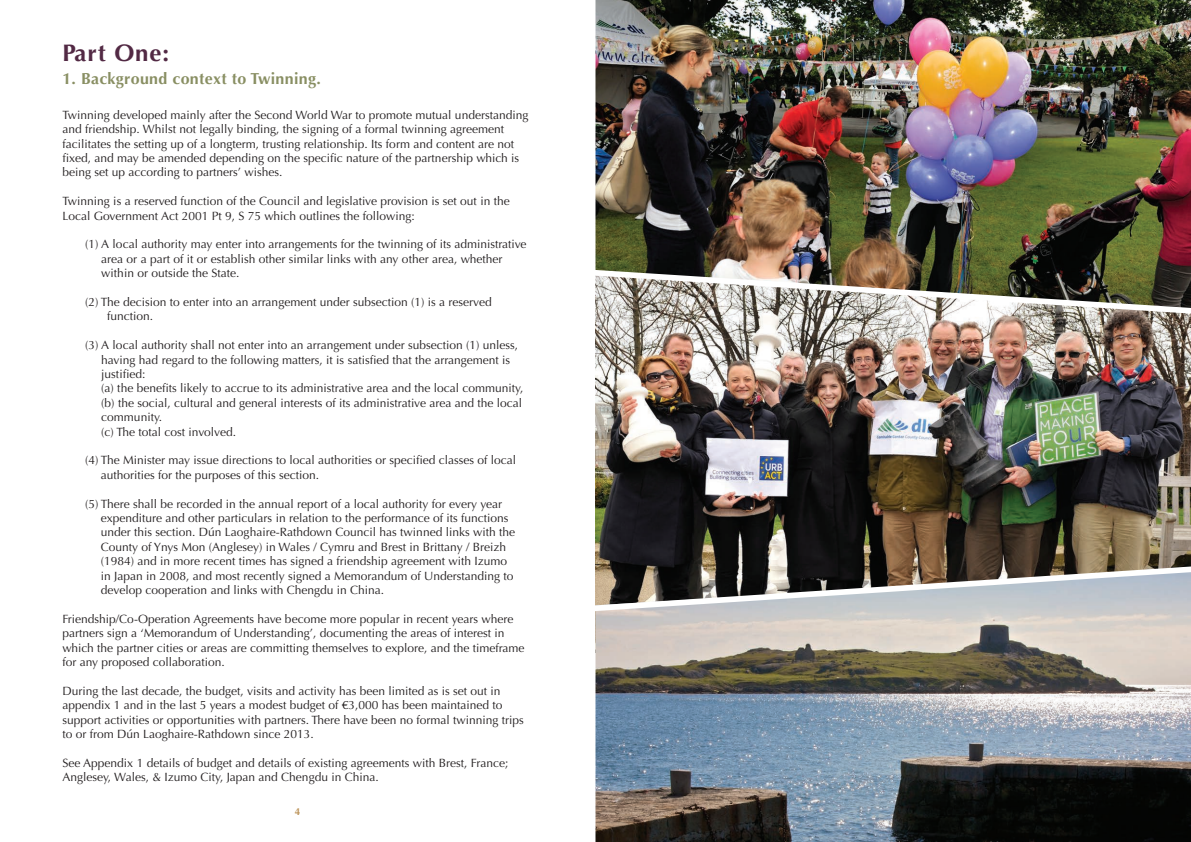
<style>
.page{position:relative;width:1191px;height:842px;background:#fff}
.page>*{position:absolute;margin:0;border:0;box-sizing:border-box;transform-origin:0 0}
.t1{font:700 24px "Optima";letter-spacing:.04em;color:#522944}
.t2{font:700 16px "Optima";letter-spacing:.02em;color:#898f63}
.t3{font:12px/14.4px "Optima";color:#231f20}
.t4{font:700 10px "Optima";color:#bd955c}
</style>
<div class="page">
<img style="left:595px;top:318px;width:596px;height:244px">
<img style="left:595px;top:0;width:596px;height:266px">
<img style="left:595px;top:615px;width:596px;height:227px">
<img style="left:595px;top:266px;width:596px;height:52px">
<svg style="left:595px;top:562px;width:596px;height:53px;background:#92918f"></svg>
<h1 class="t1" style="left:62px;top:39px;width:108px">Part One:</h1>
<h2 class="t2" style="left:62px;top:69px;width:260px">1. Background context to Twinning.</h2>
<p class="t3" style="left:62px;top:108px;width:467px">Twinning developed mainly after the Second World War to promote mutual understanding and friendship. Whilst not legally binding, the signing of a formal twinning agreement facilitates the setting up of a longterm, trusting relationship. Its form and content are not fixed, and may be amended depending on the specific nature of the partnership which is being set up according to partners’ wishes.</p>
<p class="t3" style="left:62px;top:194px;width:449px">Twinning is a reserved function of the Council and legislative provision is set out in the<br>Local Government Act 2001 Pt 9, S 75 which outlines the following:</p>
<p class="t3" style="left:101px;top:237px;width:427px;text-indent:-16px">(1) A local authority may enter into arrangements for the twinning of its administrative area or a part of it or establish other similar links with any other area, whether within or outside the State.</p>
<p class="t3" style="left:107px;top:295px;width:386px;text-indent:-22px">(2) The decision to enter into an arrangement under subsection (1) is a reserved function.</p>
<p class="t3" style="left:101px;top:338px;width:423px;text-indent:-16px">(3) A local authority shall not enter into an arrangement under subsection (1) unless, having had regard to the following matters, it is satisfied that the arrangement is justified:<br>(a) the benefits likely to accrue to its administrative area and the local community, (b) the social, cultural and general interests of its administrative area and the local community.<br>(c) The total cost involved.</p>
<p class="t3" style="left:101px;top:453px;width:417px;text-indent:-16px">(4) The Minister may issue directions to local authorities or specified classes of local authorities for the purposes of this section.</p>
<p class="t3" style="left:101px;top:496px;width:416px;text-indent:-16px">(5) There shall be recorded in the annual report of a local authority for every year expenditure and other particulars in relation to the performance of its functions under this section. Dún Laoghaire-Rathdown Council has twinned links with the County of Ynys Mon (Anglesey) in Wales / Cymru and Brest in Brittany / Breizh (1984) and in more recent times has signed a friendship agreement with Izumo in Japan in 2008, and most recently signed a Memorandum of Understanding to develop cooperation and links with Chengdu in China.</p>
<p class="t3" style="left:62px;top:612px;width:464px">Friendship/Co-Operation Agreements have become more popular in recent years where partners sign a ‘Memorandum of Understanding’, documenting the areas of interest in which the partner cities or areas are committing themselves to explore, and the timeframe for any proposed collaboration.</p>
<p class="t3" style="left:62px;top:684px;width:463px">During the last decade, the budget, visits and activity has been limited as is set out in appendix 1 and in the last 5 years a modest budget of €3,000 has been maintained to support activities or opportunities with partners. There have been no formal twinning trips to or from Dún Laoghaire-Rathdown since 2013.</p>
<p class="t3" style="left:62px;top:756px;width:447px">See Appendix 1 details of budget and details of existing agreements with Brest, France;<br>Anglesey, Wales, &amp; Izumo City, Japan and Chengdu in China.</p>
<p class="t4" style="left:295px;top:806px;width:7px">4</p>
</div>
